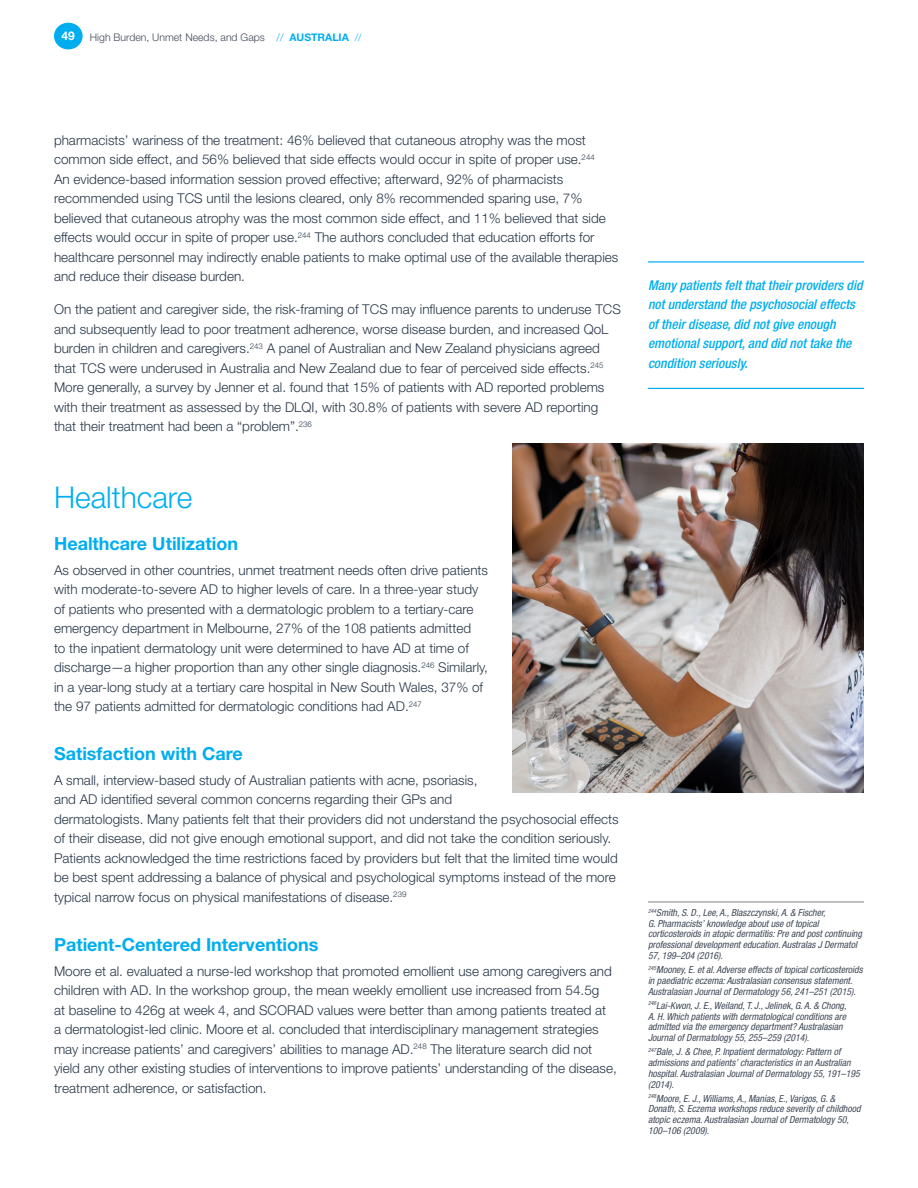
<style>
.page{position:relative;width:918px;height:1188px;background:#fff}
.page>*{position:absolute;margin:0;border:0;box-sizing:border-box;transform-origin:0 0}
.Headline{font:300 30px "Helvetica Neue LT Std";color:#00aeef}
.Subhead{font:700 18px "Helvetica Neue LT Std";color:#00aeef}
.Body_Copy-Main{font:300 13.5px/19.5px "Helvetica Neue LT Std";color:#283748}
.Side_Bar_Pull_Quote{font:italic 500 condensed 13.5px/19.5px "Helvetica Neue LT Std";color:#00aeef}
.t1{font:300 10.5px "Helvetica Neue LT Std";color:#414a58}
.Footnote{font:italic condensed 9.75px/10.8px "Helvetica Neue LT Std";color:#414a58}
.Footnote_-rule_above{font:italic condensed 9.75px/10.8px "Helvetica Neue LT Std";color:#414a58}
.s1{font-weight:700;font-size:12px;color:#fff}
.s2{color:#00aeef}
.s3{font-weight:700;color:#00aeef}
</style>
<div class="page">
<div style="left:54px;top:23px;width:29px;height:26px;background:#00aeef;border-radius:50%"></div>
<hr style="left:648px;top:261px;width:216px;height:2px;background:#00aeef">
<hr style="left:648px;top:388px;width:216px;height:1px;background:#00aeef">
<img style="left:513px;top:444px;width:351px;height:349px">
<hr style="left:648px;top:902px;width:216px;height:1px;background:#808285">
<p class="t1" style="left:62px;top:31px;width:302px"><span class="s1">49</span> High Burden, Unmet Needs, and Gaps <span class="s2">//</span> <span class="s3">AUSTRALIA</span> <span class="s2">//</span></p>
<p class="Body_Copy-Main" style="left:54px;top:130px;width:566px">pharmacists’ wariness of the treatment: 46% believed that cutaneous atrophy was the most common side effect, and 56% believed that side effects would occur in spite of proper use.<sup>244<br></sup>An evidence-based information session proved effective; afterward, 92% of pharmacists recommended using TCS until the lesions cleared, only 8% recommended sparing use, 7% believed that cutaneous atrophy was the most common side effect, and 11% believed that side effects would occur in spite of proper use.<sup>244</sup> The authors concluded that education efforts for healthcare personnel may indirectly enable patients to make optimal use of the available therapies and reduce their disease burden.</p>
<p class="Body_Copy-Main" style="left:54px;top:299px;width:568px">On the patient and caregiver side, the risk-framing of TCS may influence parents to underuse TCS and subsequently lead to poor treatment adherence, worse disease burden, and increased QoL burden in children and caregivers.<sup>243</sup> A panel of Australian and New Zealand physicians agreed that TCS were underused in Australia and New Zealand due to fear of perceived side effects.<sup>245<br></sup>More generally, a survey by Jenner et al. found that 15% of patients with AD reported problems with their treatment as assessed by the DLQI, with 30.8% of patients with severe AD reporting that their treatment had been a “problem”.<sup>236</sup></p>
<p class="Headline" style="left:54px;top:479px;width:140px">Healthcare</p>
<p class="Subhead" style="left:54px;top:532px;width:186px">Healthcare Utilization</p>
<p class="Body_Copy-Main" style="left:54px;top:560px;width:436px">As observed in other countries, unmet treatment needs often drive patients with moderate-to-severe AD to higher levels of care. In a three-year study of patients who presented with a dermatologic problem to a tertiary-care emergency department in Melbourne, 27% of the 108 patients admitted<br>to the inpatient dermatology unit were determined to have AD at time of discharge—a higher proportion than any other single diagnosis.<sup>246</sup> Similarly, in a year-long study at a tertiary care hospital in New South Wales, 37% of the 97 patients admitted for dermatologic conditions had AD.<sup>247</sup></p>
<p class="Subhead" style="left:54px;top:743px;width:190px">Satisfaction with Care</p>
<p class="Body_Copy-Main" style="left:54px;top:770px;width:566px">A small, interview-based study of Australian patients with acne, psoriasis,<br>and AD identified several common concerns regarding their GPs and<br>dermatologists. Many patients felt that their providers did not understand the psychosocial effects of their disease, did not give enough emotional support, and did not take the condition seriously.<br>Patients acknowledged the time restrictions faced by providers but felt that the limited time would be best spent addressing a balance of physical and psychological symptoms instead of the more typical narrow focus on physical manifestations of disease.<sup>239</sup></p>
<p class="Subhead" style="left:54px;top:933px;width:266px">Patient-Centered Interventions</p>
<p class="Body_Copy-Main" style="left:54px;top:961px;width:564px">Moore et al. evaluated a nurse-led workshop that promoted emollient use among caregivers and children with AD. In the workshop group, the mean weekly emollient use increased from 54.5g<br>at baseline to 426g at week 4, and SCORAD values were better than among patients treated at<br>a dermatologist-led clinic. Moore et al. concluded that interdisciplinary management strategies may increase patients’ and caregivers’ abilities to manage AD.<sup>248</sup> The literature search did not yield any other existing studies of interventions to improve patients’ understanding of the disease, treatment adherence, or satisfaction.</p>
<p class="Side_Bar_Pull_Quote" style="left:648px;top:275px;width:216px">Many patients felt that their providers did not understand the psychosocial effects of their disease, did not give enough emotional support, and did not take the condition seriously.</p>
<p class="Footnote_-rule_above" style="left:648px;top:907px;width:216px"><sup>244</sup>Smith, S. D., Lee, A., Blaszczynski, A. &amp; Fischer,<br>G. Pharmacists’ knowledge about use of topical corticosteroids in atopic dermatitis: Pre and post continuing professional development education. Australas J Dermatol 57, 199–204 (2016).</p>
<p class="Footnote" style="left:648px;top:964px;width:216px"><sup>245</sup>Mooney, E. et al. Adverse effects of topical corticosteroids in paediatric eczema: Australasian consensus statement.<br>Australasian Journal of Dermatology 56, 241–251 (2015).</p>
<p class="Footnote" style="left:648px;top:1000px;width:200px"><sup>246</sup>Lai-Kwon, J. E., Weiland, T. J., Jelinek, G. A. &amp; Chong, A. H. Which patients with dermatological conditions are admitted via the emergency department? Australasian Journal of Dermatology 55, 255–259 (2014).</p>
<p class="Footnote" style="left:648px;top:1047px;width:213px"><sup>247</sup>Bale, J. &amp; Chee, P. Inpatient dermatology: Pattern of admissions and patients’ characteristics in an Australian hospital. Australasian Journal of Dermatology 55, 191–195 (2014).</p>
<p class="Footnote" style="left:648px;top:1093px;width:214px"><sup>248</sup>Moore, E. J., Williams, A., Manias, E., Varigos, G. &amp; Donath, S. Eczema workshops reduce severity of childhood atopic eczema. Australasian Journal of Dermatology 50, 100–106 (2009).</p>
</div>
